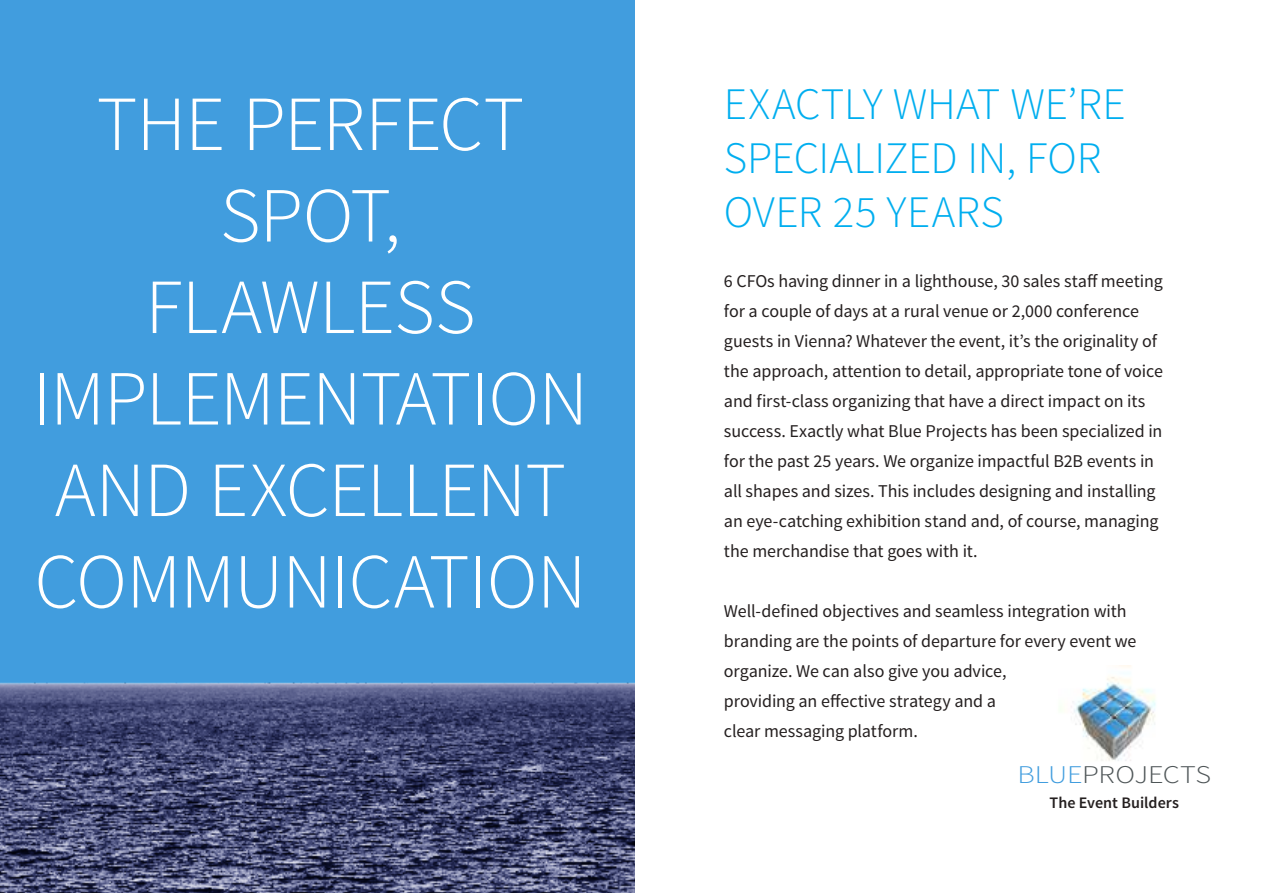
<style>
.page{position:relative;width:1263px;height:893px;background:#fff}
.page>*{position:absolute;margin:0;border:0;box-sizing:border-box;transform-origin:0 0}
.t1{font:300 78px/91.5px "Source Sans Pro";letter-spacing:-.015em;color:#fff;text-align:center}
.t2{font:300 45px/54px "Source Sans Pro";letter-spacing:-.005em;color:#00aeef}
.t3{font:300 25.5px "Source Sans Pro";letter-spacing:-.015em;color:#4f5658;scale:1.18 1}
.t4{font:18px/30px "Source Sans Pro";letter-spacing:-.01em;color:#241f1f}
.t5{font:600 16.05px "Source Sans Pro";color:#241f1f}
.s1{color:#419dde}
</style>
<div class="page">
<div style="left:0;top:0;width:634px;height:893px;background:#419dde"></div>
<img style="left:0;top:682px;width:634px;height:211px">
<img style="left:1060px;top:665px;width:96px;height:96px">
<h1 class="t1" style="left:33px;top:82px;width:557px">THE PERFECT<br>SPOT,<br>FLAWLESS<br>IMPLEMENTATION<br>AND EXCELLENT<br>COMMUNICATION</h1>
<h2 class="t2" style="left:724px;top:79px;width:403px">EXACTLY WHAT WE’RE<br>SPECIALIZED IN, FOR<br>OVER 25 YEARS</h2>
<p class="t4" style="left:724px;top:266px;width:440px">6 CFOs having dinner in a lighthouse, 30 sales staf meeting for a couple of days at a rural venue or 2,000 conference guests in Vienna? Whatever the event, it’s the originality of the approach, attention to detail, appropriate tone of voice and first-class organizing that have a direct impact on its success. Exactly what Blue Projects has been specialized in for the past 25 years. We organize impactful B2B events in all shapes and sizes. This includes designing and installing an eye-catching exhibition stand and, of course, managing the merchandise that goes with it.</p>
<p class="t4" style="left:724px;top:596px;width:414px">Well-defined objectives and seamless integration with branding are the points of departure for every event we organize. We can also give you advice,<br>providing an efective strategy and a<br>clear messaging platform.</p>
<h3 class="t3" style="left:1017px;top:766px;width:166px"><span class="s1">BLUE</span>PROJECTS</h3>
<p class="t5" style="left:1050px;top:793px;width:131px">The Event Builders</p>
</div>
